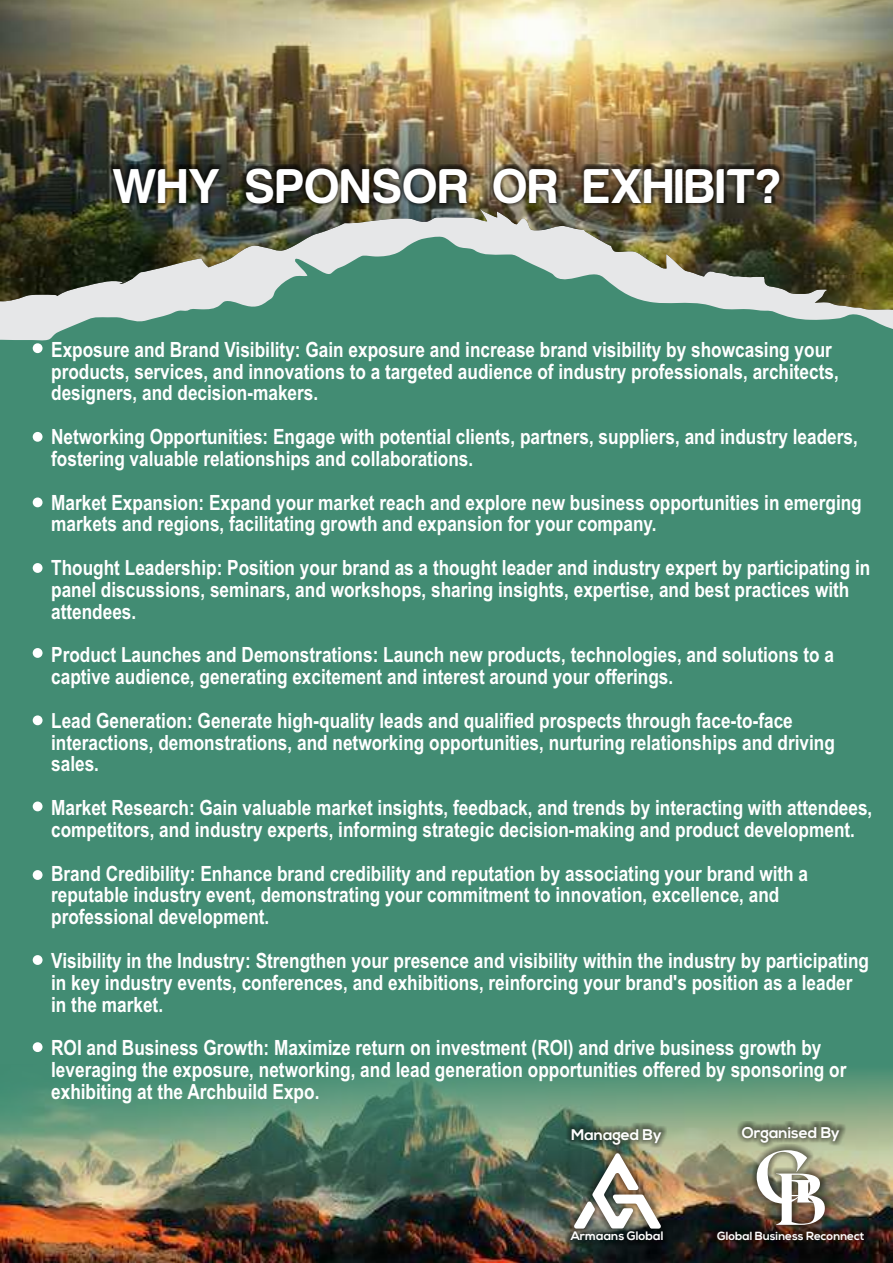
<style>
.page{position:relative;width:893px;height:1263px;background:#428c73}
.page>*{position:absolute;margin:0;border:0;box-sizing:border-box;transform-origin:0 0}
.t1{font:700 49.8px "Harabara Mais Bold Harabara Mais";color:#fff}
.t2{font:700 21px/21.8px "Arial Narrow";color:#fff}
.t3{font:700 15.45px "Nexa";color:#fff}
.t4{font:700 12.3px "Nexa";color:#fff}
.t5{font:700 11.7px "Nexa";color:#fff}
</style>
<div class="page">
<img style="left:0;top:1042px;width:893px;height:221px">
<img style="left:0;top:0;width:893px;height:274px">
<img style="left:0;top:274px;width:893px;height:48px">
<div style="left:565px;top:1121px;width:305px;height:124px;background:#231f20;opacity:.49"></div>
<img style="left:757px;top:1150px;width:68px;height:75px">
<img style="left:574px;top:1153px;width:87px;height:75px">
<div style="left:33px;top:343px;width:10px;height:10px;background:#fff;border-radius:50%"></div>
<div style="left:33px;top:432px;width:10px;height:10px;background:#fff;border-radius:50%"></div>
<div style="left:33px;top:497px;width:10px;height:10px;background:#fff;border-radius:50%"></div>
<div style="left:33px;top:563px;width:10px;height:10px;background:#fff;border-radius:50%"></div>
<div style="left:33px;top:648px;width:10px;height:10px;background:#fff;border-radius:50%"></div>
<div style="left:33px;top:715px;width:10px;height:10px;background:#fff;border-radius:50%"></div>
<div style="left:33px;top:801px;width:10px;height:10px;background:#fff;border-radius:50%"></div>
<div style="left:33px;top:870px;width:10px;height:10px;background:#fff;border-radius:50%"></div>
<div style="left:33px;top:955px;width:10px;height:10px;background:#fff;border-radius:50%"></div>
<div style="left:33px;top:1042px;width:10px;height:10px;background:#fff;border-radius:50%"></div>
<div style="left:109px;top:165px;width:674px;height:42px;background:#231f20;opacity:.69"></div>
<h1 class="t1" style="left:111px;top:160px;width:671px">WHY SPONSOR OR EXHIBIT?</h1>
<p class="t2" style="left:51px;top:340px;width:789px">Exposure and Brand Visibility: Gain exposure and increase brand visibility by showcasing your products, services, and innovations to a targeted audience of industry professionals, architects, designers, and decision-makers.</p>
<p class="t2" style="left:51px;top:428px;width:808px">Networking Opportunities: Engage with potential clients, partners, suppliers, and industry leaders, fostering valuable relationships and collaborations.</p>
<p class="t2" style="left:51px;top:493px;width:812px">Market Expansion: Expand your market reach and explore new business opportunities in emerging markets and regions, facilitating growth and expansion for your company.</p>
<p class="t2" style="left:51px;top:559px;width:821px">Thought Leadership: Position your brand as a thought leader and industry expert by participating in panel discussions, seminars, and workshops, sharing insights, expertise, and best practices with attendees.</p>
<p class="t2" style="left:51px;top:646px;width:784px">Product Launches and Demonstrations: Launch new products, technologies, and solutions to a captive audience, generating excitement and interest around your offerings.</p>
<p class="t2" style="left:51px;top:711px;width:785px">Lead Generation: Generate high-quality leads and qualified prospects through face-to-face interactions, demonstrations, and networking opportunities, nurturing relationships and driving sales.</p>
<p class="t2" style="left:51px;top:799px;width:823px">Market Research: Gain valuable market insights, feedback, and trends by interacting with attendees, competitors, and industry experts, informing strategic decision-making and product development.</p>
<p class="t2" style="left:51px;top:864px;width:758px">Brand Credibility: Enhance brand credibility and reputation by associating your brand with a reputable industry event, demonstrating your commitment to innovation, excellence, and professional development.</p>
<p class="t2" style="left:51px;top:951px;width:819px">Visibility in the Industry: Strengthen your presence and visibility within the industry by participating in key industry events, conferences, and exhibitions, reinforcing your brand's position as a leader in the market.</p>
<p class="t2" style="left:51px;top:1039px;width:797px">ROI and Business Growth: Maximize return on investment (ROI) and drive business growth by leveraging the exposure, networking, and lead generation opportunities offered by sponsoring or exhibiting at the Archbuild Expo.</p>
<p class="t3" style="left:742px;top:1126px;width:100px">Organised By</p>
<p class="t3" style="left:571px;top:1129px;width:92px">Managed By</p>
<p class="t4" style="left:571px;top:1231px;width:94px">Armaans Global</p>
<p class="t5" style="left:717px;top:1231px;width:149px">Global Business Reconnect</p>
</div>
